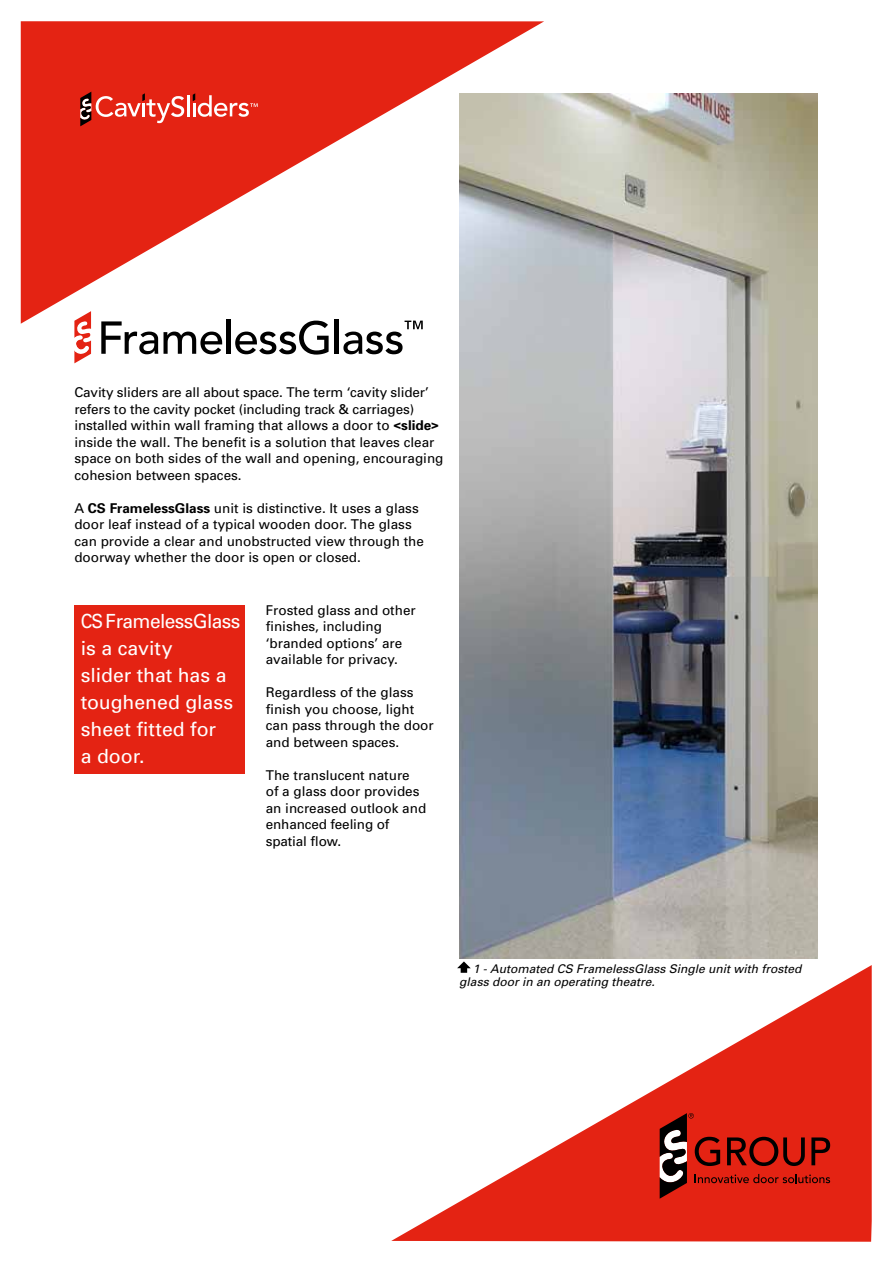
<style>
.page{position:relative;width:893px;height:1263px;background:#fff}
.page>*{position:absolute;margin:0;border:0;box-sizing:border-box;transform-origin:0 0}
.t1{font:19.5px/27px "Univers";letter-spacing:-.005em;color:#fff;scale:.9 1}
.t2{font:13.5px/16.5px "Univers";color:#000}
.t3{font:italic 12px/13.5px "Univers";color:#000}
.s1{font-weight:700}
</style>
<div class="page">
<svg style="left:21px;top:21px;width:523px;height:303px;fill:#e42313"></svg>
<svg style="left:101px;top:321px;width:57px;height:33px"></svg>
<svg style="left:164px;top:332px;width:58px;height:22px"></svg>
<hr style="left:227px;top:319px;width:4px;height:35px;background:#000">
<svg style="left:235px;top:321px;width:94px;height:34px"></svg>
<hr style="left:335px;top:319px;width:4px;height:35px;background:#000">
<svg style="left:343px;top:321px;width:80px;height:33px"></svg>
<svg style="left:74px;top:311px;width:17px;height:52px"></svg>
<div style="left:74px;top:605px;width:170px;height:168px;background:#e42313"></div>
<img style="left:459px;top:94px;width:359px;height:864px">
<svg style="left:391px;top:963px;width:481px;height:279px"></svg>
<hr style="left:187px;top:95px;width:2px;height:21px;background:#fff">
<svg style="left:80px;top:92px;width:104px;height:34px;background:#da4a3e"></svg>
<svg style="left:193px;top:93px;width:65px;height:24px"></svg>
<svg style="left:660px;top:1113px;width:170px;height:86px;background:#b72519"></svg>
<p class="t2" style="left:74px;top:384px;width:371px">Cavity sliders are all about space. The term ‘cavity slider’ refers to the cavity pocket (including track &amp; carriages) installed within wall framing that allows a door to <span class="s1">&lt;slide&gt; </span>inside the wall. The benefit is a solution that leaves clear space on both sides of the wall and opening, encouraging cohesion between spaces.</p>
<p class="t2" style="left:74px;top:500px;width:351px">A <span class="s1">CS FramelessGlass</span> unit is distinctive. It uses a glass door leaf instead of a typical wooden door. The glass can provide a clear and unobstructed view through the doorway whether the door is open or closed.</p>
<h1 class="t1" style="left:81px;top:607px;width:179px">CS FramelessGlass is a cavity<br>slider that has a toughened glass sheet fitted for<br>a door.</h1>
<p class="t2" style="left:266px;top:602px;width:152px">Frosted glass and other finishes, including ‘branded options’ are available for privacy.</p>
<p class="t2" style="left:266px;top:684px;width:170px">Regardless of the glass finish you choose, light can pass through the door and between spaces.</p>
<p class="t2" style="left:266px;top:767px;width:162px">The translucent nature<br>of a glass door provides an increased outlook and enhanced feeling of spatial flow.</p>
<p class="t3" style="left:459px;top:962px;width:344px;text-indent:13px">1 - Automated CS FramelessGlass Single unit with frosted glass door in an operating theatre.</p>
</div>
